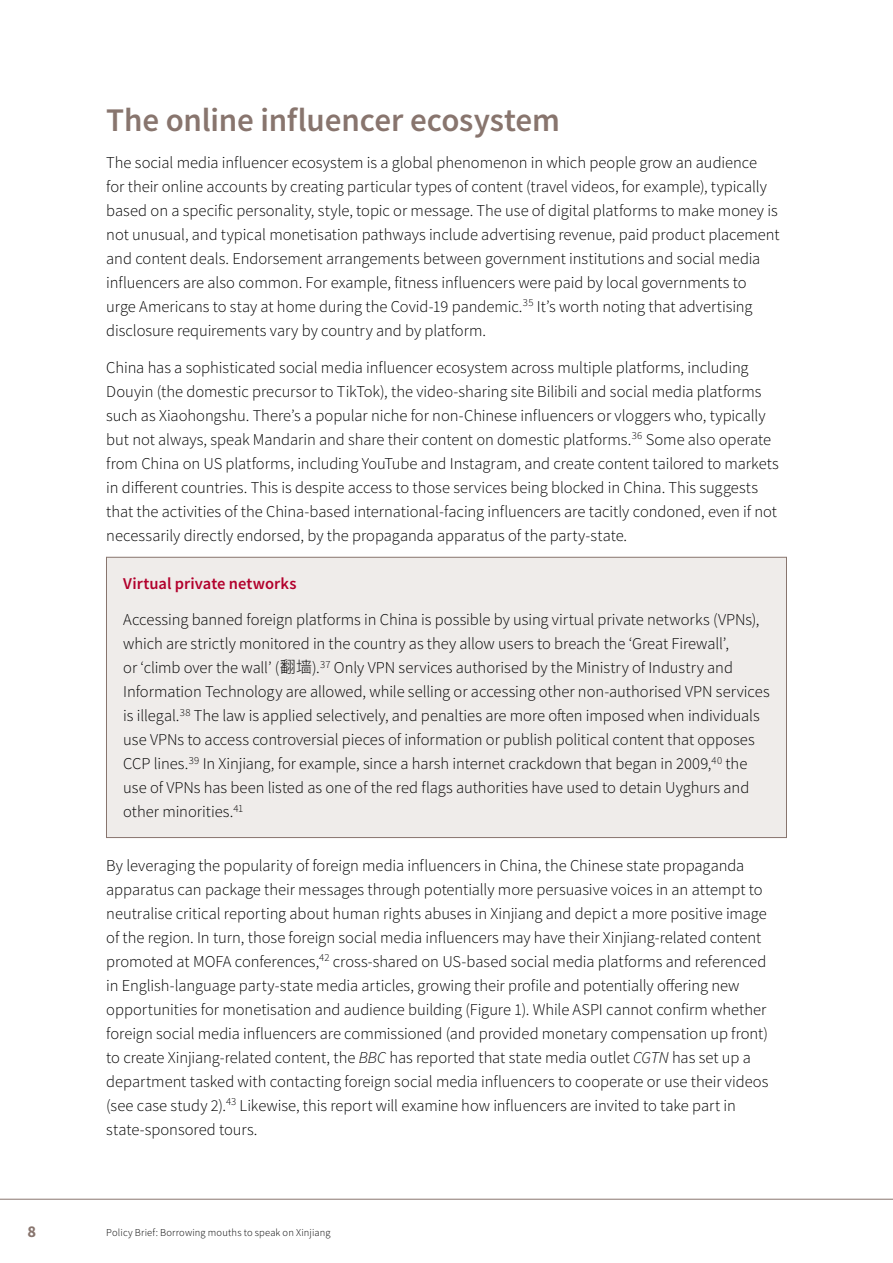
<style>
.page{position:relative;width:893px;height:1263px;background:#fff}
.page>*{position:absolute;margin:0;border:0;box-sizing:border-box;transform-origin:0 0}
.t1{font:600 33px "Source Sans Pro";letter-spacing:-.005em;color:#88756e}
.t2{font:300 16.5px/24px "Source Sans Pro";letter-spacing:-.005em;color:#000}
.t3{font:600 16.5px "Source Sans Pro";color:#b2002c}
.t4{font:700 16.5px "Source Sans Pro";color:#88756e}
.t5{font:300 10.5px "Source Sans Pro";letter-spacing:.015em;color:#000}
.s1{font-family:"Microsoft Jheng Hei"}
.s2{font-style:italic}
</style>
<div class="page">
<div style="left:106px;top:557px;width:681px;height:281px;background:#efecea;border:1px solid #88756e"></div>
<hr style="left:0;top:1199px;width:893px;height:1px;background:#88756e">
<h1 class="t1" style="left:106px;top:98px;width:455px">The online influencer ecosystem</h1>
<p class="t2" style="left:106px;top:150px;width:675px">The social media influencer ecosystem is a global phenomenon in which people grow an audience<br>for their online accounts by creating particular types of content (travel videos, for example), typically based on a specific personality, style, topic or message. The use of digital platforms to make money is not unusual, and typical monetisation pathways include advertising revenue, paid product placement and content deals. Endorsement arrangements between government institutions and social media influencers are also common. For example, fitness influencers were paid by local governments to urge Americans to stay at home during the Covid-19 pandemic.<sup>35</sup> It’s worth noting that advertising disclosure requirements vary by country and by platform.</p>
<p class="t2" style="left:106px;top:355px;width:674px">China has a sophisticated social media influencer ecosystem across multiple platforms, including Douyin (the domestic precursor to TikTok), the video-sharing site Bilibili and social media platforms such as Xiaohongshu. There’s a popular niche for non-Chinese influencers or vloggers who, typically but not always, speak Mandarin and share their content on domestic platforms.<sup>36</sup> Some also operate from China on US platforms, including YouTube and Instagram, and create content tailored to markets in different countries. This is despite access to those services being blocked in China. This suggests that the activities of the China-based international-facing influencers are tacitly condoned, even if not necessarily directly endorsed, by the propaganda apparatus of the party-state.</p>
<p class="t3" style="left:123px;top:572px;width:175px">Virtual private networks</p>
<p class="t2" style="left:123px;top:608px;width:648px">Accessing banned foreign platforms in China is possible by using virtual private networks (VPNs), which are strictly monitored in the country as they allow users to breach the ‘Great Firewall’,<br>or ‘climb over the wall’ (<span class="s1">翻墙</span>).<sup>37</sup> Only VPN services authorised by the Ministry of Industry and Information Technology are allowed, while selling or accessing other non-authorised VPN services is illegal.<sup>38</sup> The law is applied selectively, and penalties are more often imposed when individuals use VPNs to access controversial pieces of information or publish political content that opposes CCP lines.<sup>39</sup> In Xinjiang, for example, since a harsh internet crackdown that began in 2009,<sup>40</sup> the use of VPNs has been listed as one of the red flags authorities have used to detain Uyghurs and other minorities.<sup>41</sup></p>
<p class="t2" style="left:106px;top:854px;width:663px">By leveraging the popularity of foreign media influencers in China, the Chinese state propaganda apparatus can package their messages through potentially more persuasive voices in an attempt to neutralise critical reporting about human rights abuses in Xinjiang and depict a more positive image of the region. In turn, those foreign social media influencers may have their Xinjiang-related content promoted at MOFA conferences,<sup>42</sup> cross-shared on US-based social media platforms and referenced in English-language party-state media articles, growing their profile and potentially offering new opportunities for monetisation and audience building (Figure 1). While ASPI cannot confirm whether foreign social media influencers are commissioned (and provided monetary compensation up front) to create Xinjiang-related content, the <span class="s2">BBC</span> has reported that state media outlet <span class="s2">CGTN</span> has set up a department tasked with contacting foreign social media influencers to cooperate or use their videos (see case study 2).<sup>43</sup> Likewise, this report will examine how influencers are invited to take part in state-sponsored tours.</p>
<p class="t4" style="left:28px;top:1220px;width:10px">8</p>
<p class="t5" style="left:106px;top:1226px;width:226px">Policy Brief: Borrowing mouths to speak on Xinjiang</p>
</div>
